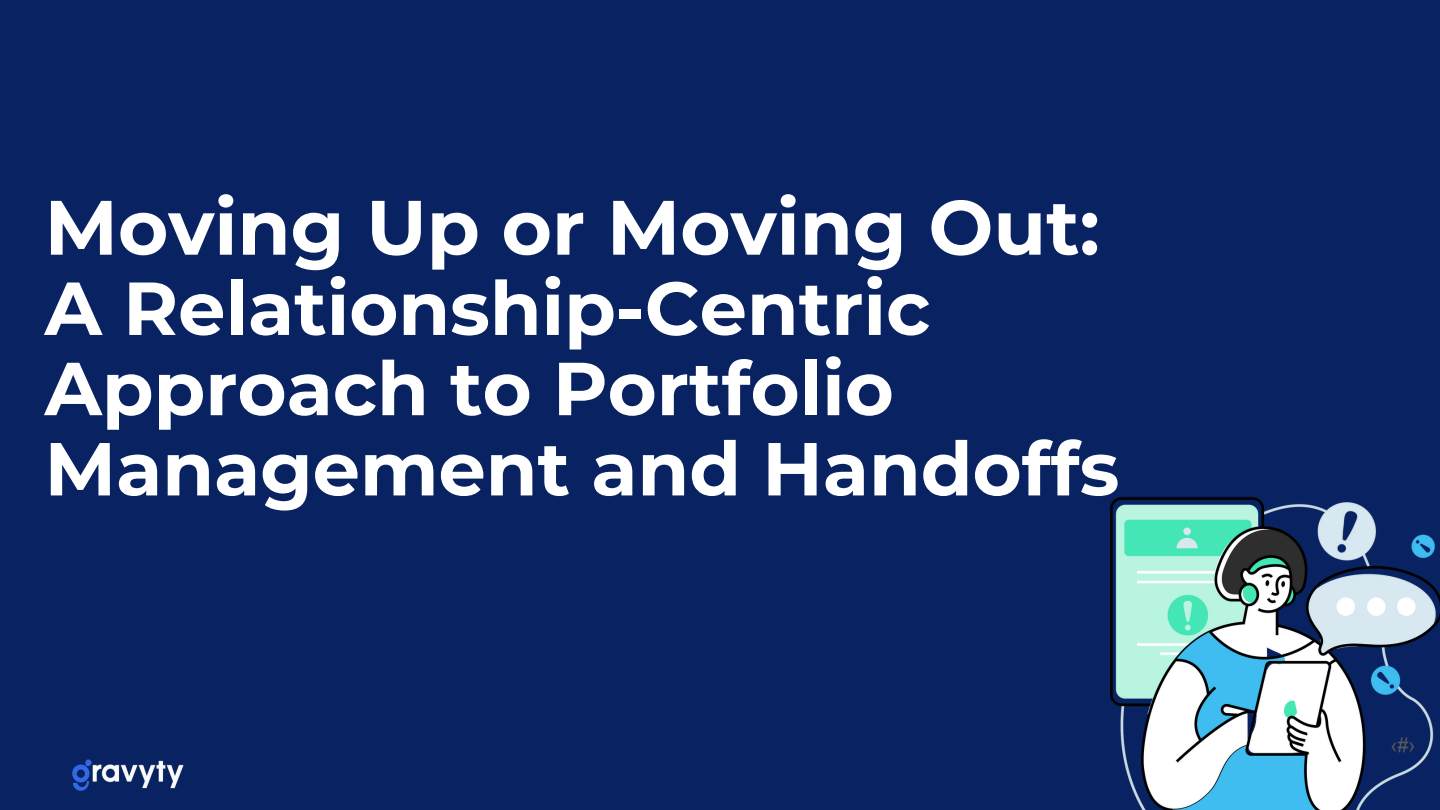
<style>
.page{position:relative;width:1440px;height:810px;background:#092362}
.page>*{position:absolute;margin:0;border:0;box-sizing:border-box;transform-origin:0 0}
.t1{font:700 76.9px "Montserrat";color:#fff}
.t2{font:700 74.9px/80.2px "Montserrat";color:#fff}
.t3{font:20px "Arial MT Pro";color:#595959}
</style>
<div class="page">
<img style="left:72px;top:760px;width:111px;height:31px">
<img style="left:1110px;top:497px;width:330px;height:313px">
<p class="t1" style="left:45px;top:180px;width:1057px">Moving Up or Moving Out:</p>
<p class="t2" style="left:45px;top:268px;width:1076px">A Relationship-Centric<br>Approach to Portfolio<br>Management and Handoffs</p>
<p class="t3" style="left:1391px;top:738px;width:26px">‹#›</p>
</div>
